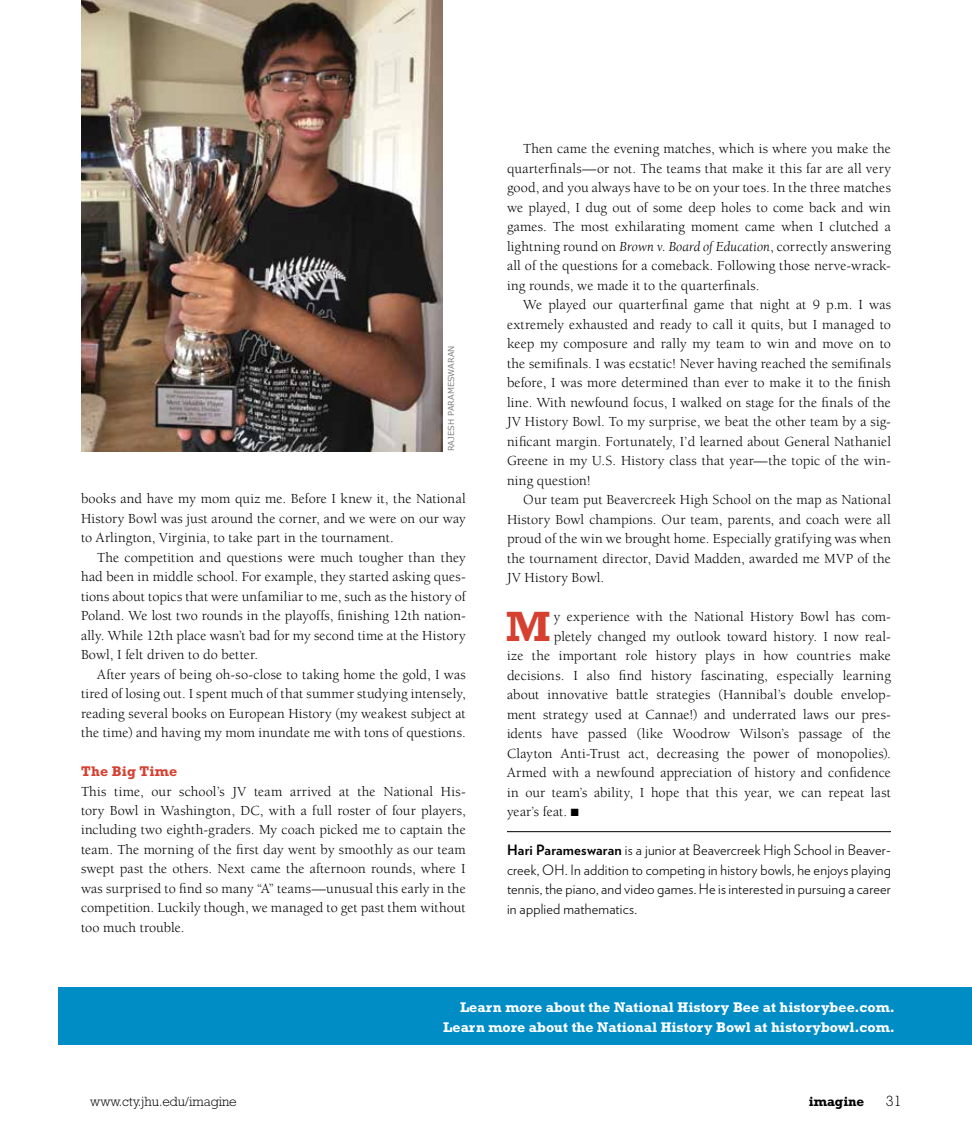
<style>
.page{position:relative;width:972px;height:1134px;background:#fff}
.page>*{position:absolute;margin:0;border:0;box-sizing:border-box;transform-origin:0 0}
.t1{font:700 42.9px "Rockwell";color:#d64030}
.t2{font:300 15px "Rockwell";color:#000}
.t3{font:14.25px/19.5px "Berkeley";letter-spacing:.01em;color:#000;text-align:justify}
.t4{font:300 14.25px/19.5px "Verlag";letter-spacing:.01em;color:#000;text-align:justify}
.t5{font:700 14.25px/19.5px "Rockwell";color:#fff;text-align:right}
.t6{font:700 14.25px "Rockwell";letter-spacing:.015em;color:#d64030}
.t7{font:300 13.5px "Rockwell";color:#000}
.t8{font:700 13.5px "Rockwell";color:#000}
.t9{font:8.25px "Verdana";color:#808285}
.s1{font-style:italic}
.s2{font-weight:700}
</style>
<div class="page">
<hr style="left:507px;top:831px;width:384px;height:1px;background:#000">
<img style="left:81px;top:0;width:362px;height:451px">
<div style="left:58px;top:987px;width:914px;height:58px;background:#008dc6"></div>
<p class="t9" style="left:446px;top:451px;width:107px;rotate:-90deg">RAJESH PARAMESWARAN</p>
<p class="t3" style="left:81px;top:489px;width:386px">books and have my mom quiz me. Before I knew it, the National History Bowl was just around the corner, and we were on our way to Arlington, Virginia, to take part in the tournament.</p>
<p class="t3" style="left:81px;top:548px;width:386px;text-indent:16px">The competition and questions were much tougher than they had been in middle school. For example, they started asking ques&shy;tions about topics that were unfamiliar to me, such as the history of Poland. We lost two rounds in the playoffs, finishing 12th nation&shy;ally. While 12th place wasn’t bad for my second time at the History Bowl, I felt driven to do better.</p>
<p class="t3" style="left:81px;top:665px;width:386px;text-indent:16px">After years of being oh-so-close to taking home the gold, I was tired of losing out. I spent much of that summer studying intensely, reading several books on European History (my weakest subject at the time) and having my mom inundate me with tons of questions.</p>
<p class="t6" style="left:81px;top:763px;width:98px">The Big Time</p>
<p class="t3" style="left:81px;top:782px;width:386px">This time, our school’s JV team arrived at the National His&shy;tory Bowl in Washington, DC, with a full roster of four players, including two eighth-graders. My coach picked me to captain the team. The morning of the first day went by smoothly as our team swept past the others. Next came the afternoon rounds, where I was surprised to find so many “A” teams—unusual this early in the competition. Luckily though, we managed to get past them without too much trouble.</p>
<p class="t3" style="left:507px;top:139px;width:386px;text-indent:16px">Then came the evening matches, which is where you make the quarterfinals—or not. The teams that make it this far are all very good, and you always have to be on your toes. In the three matches we played, I dug out of some deep holes to come back and win games. The most exhilarating moment came when I clutched a lightning round on <span class="s1">Brown v. Board of Education</span>, correctly answering all of the questions for a comeback. Following those nerve-wrack&shy;ing rounds, we made it to the quarterfinals.</p>
<p class="t3" style="left:507px;top:295px;width:386px;text-indent:16px">We played our quarterfinal game that night at 9 p.m. I was extremely exhausted and ready to call it quits, but I managed to keep my composure and rally my team to win and move on to the semifinals. I was ecstatic! Never having reached the semifinals before, I was more determined than ever to make it to the finish line. With newfound focus, I walked on stage for the finals of the JV History Bowl. To my surprise, we beat the other team by a sig&shy;nificant margin. Fortunately, I’d learned about General Nathaniel Greene in my U.S. History class that year—the topic of the win&shy;ning question!</p>
<p class="t3" style="left:507px;top:490px;width:386px;text-indent:16px">Our team put Beavercreek High School on the map as National History Bowl champions. Our team, parents, and coach were all proud of the win we brought home. Especially gratifying was when the tournament director, David Madden, awarded me MVP of the JV History Bowl.</p>
<h1 class="t1" style="left:506px;top:601px;width:46px">M</h1>
<p class="t3" style="left:554px;top:607px;width:339px">y experience with the National History Bowl has com-</p>
<p class="t3" style="left:554px;top:627px;width:339px">pletely changed my outlook toward history. I now real-</p>
<p class="t3" style="left:507px;top:646px;width:386px">ize the important role history plays in how countries make</p>
<p class="t3" style="left:507px;top:666px;width:385px">decisions. I also find history fascinating, especially learning</p>
<p class="t3" style="left:507px;top:685px;width:385px">about innovative battle strategies (Hannibal’s double envelop-</p>
<p class="t3" style="left:507px;top:705px;width:385px">ment strategy used at Cannae!) and underrated laws our pres-</p>
<p class="t3" style="left:507px;top:724px;width:386px">idents have passed (like Woodrow Wilson’s passage of the</p>
<p class="t3" style="left:507px;top:744px;width:386px">Clayton Anti-Trust act, decreasing the power of monopolies).</p>
<p class="t3" style="left:507px;top:763px;width:386px">Armed with a newfound appreciation of history and confidence</p>
<p class="t3" style="left:507px;top:783px;width:386px">in our team’s ability, I hope that this year, we can repeat last</p>
<p class="t3" style="left:507px;top:802px;width:73px">year’s feat. ■</p>
<p class="t4" style="left:507px;top:840px;width:385px"><span class="s2">Hari Parameswaran</span> is a junior at Beavercreek High School in Beaver&shy;creek, OH. In addition to competing in history bowls, he enjoys playing tennis, the piano, and video games. He is interested in pursuing a career in applied mathematics.</p>
<p class="t5" style="left:443px;top:997px;width:453px">Learn more about the National History Bee at historybee.com.<br>Learn more about the National History Bowl at historybowl.com.</p>
<p class="t7" style="left:90px;top:1093px;width:148px">www.cty.jhu.edu/imagine</p>
<p class="t8" style="left:809px;top:1093px;width:57px">imagine</p>
<p class="t2" style="left:886px;top:1092px;width:17px">31</p>
</div>
